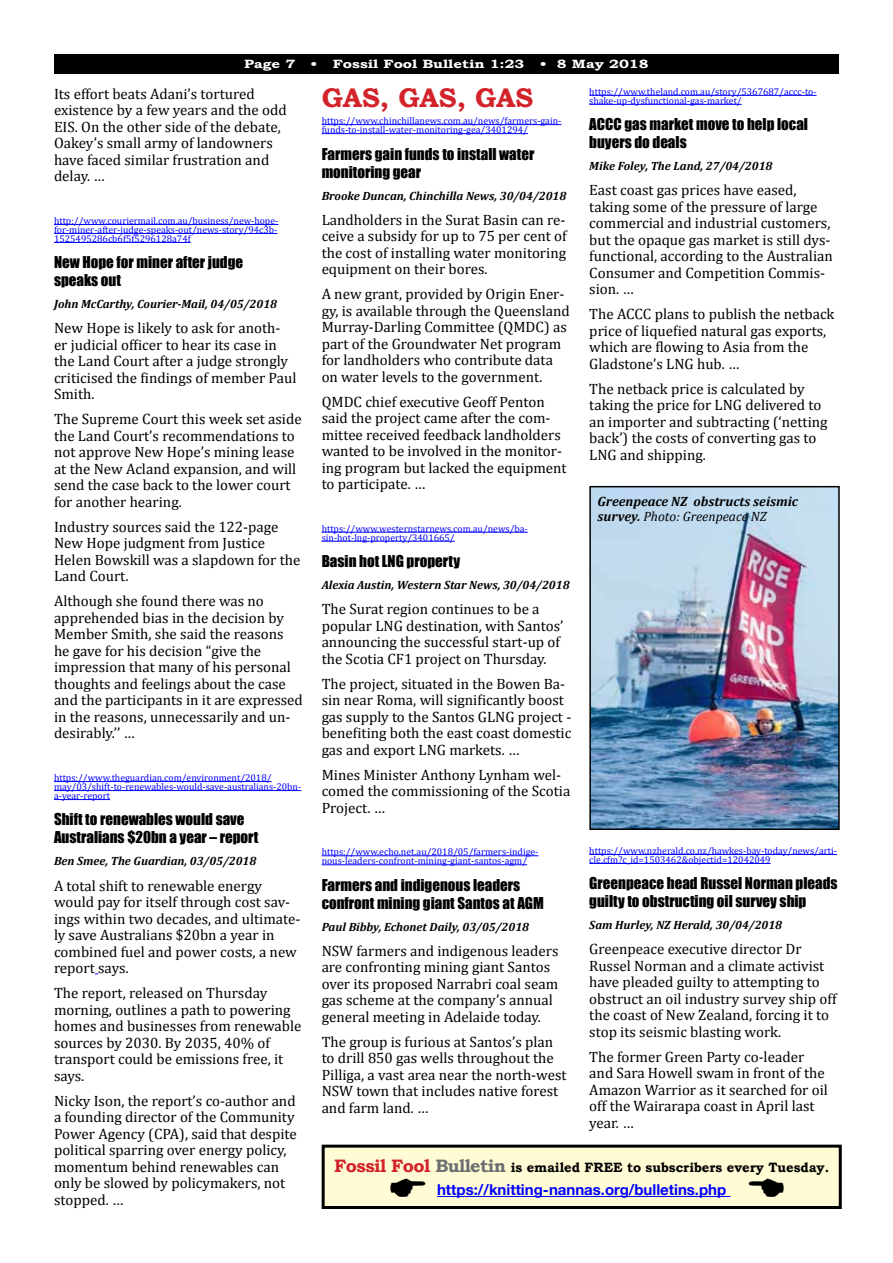
<style>
.page{position:relative;width:893px;height:1263px;background:#fff}
.page>*{position:absolute;margin:0;border:0;box-sizing:border-box;transform-origin:0 0}
.t1{font:700 27px "Bookman Old Style";color:#d2232a}
.t2{font:15px/16.5px "Cambria";color:#000}
.t3{font:15px/18px "Impact";color:#000}
.t4{font:700 15px "Helvetica Neue";color:#00f}
.t5{font:700 13.5px "Bookman Old Style";color:#000}
.t6{font:italic 700 13.5px/15px "Cambria";color:#000}
.t7{font:italic 700 12px "Cambria";color:#000}
.t8{font:700 12px "Bookman Old Style";color:#fff;scale:1.25 1}
.t9{font:9.75px/9px "Cambria";color:#00f}
.s1{font-weight:400}
.s2{font-size:18px;color:#d2232a}
.s3{font-size:18px;color:#6d6e71}
</style>
<div class="page">
<div style="left:54px;top:54px;width:785px;height:20px;background:#000"></div>
<hr style="left:54px;top:224px;width:224px;height:1px;background:#00f">
<hr style="left:54px;top:233px;width:223px;height:1px;background:#00f">
<hr style="left:54px;top:242px;width:137px;height:1px;background:#00f">
<hr style="left:54px;top:781px;width:218px;height:1px;background:#00f">
<hr style="left:54px;top:790px;width:247px;height:1px;background:#00f">
<hr style="left:54px;top:799px;width:56px;height:1px;background:#00f">
<hr style="left:322px;top:124px;width:239px;height:1px;background:#00f">
<hr style="left:322px;top:133px;width:206px;height:1px;background:#00f">
<hr style="left:322px;top:532px;width:206px;height:1px;background:#00f">
<hr style="left:322px;top:541px;width:133px;height:1px;background:#00f">
<hr style="left:322px;top:855px;width:216px;height:1px;background:#00f">
<hr style="left:322px;top:864px;width:205px;height:1px;background:#00f">
<hr style="left:589px;top:95px;width:228px;height:1px;background:#00f">
<hr style="left:589px;top:104px;width:153px;height:1px;background:#00f">
<hr style="left:589px;top:854px;width:248px;height:1px;background:#00f">
<hr style="left:589px;top:863px;width:182px;height:1px;background:#00f">
<img style="left:592px;top:489px;width:245px;height:338px">
<div style="left:589px;top:486px;width:251px;height:344px;border:2px solid #000"></div>
<div style="left:323px;top:1146px;width:517px;height:61px;background:#fffcd5"></div>
<hr style="left:437px;top:1196px;width:293px;height:1px;background:#00f">
<div style="left:322px;top:1144px;width:520px;height:65px;border:3px solid #000"></div>
<p class="t8" style="left:244px;top:57px;width:42px">Page 7</p>
<p class="t8" style="left:311px;top:57px;width:173px">• Fossil Fool Bulletin 1:23</p>
<p class="t8" style="left:540px;top:57px;width:89px">• 8 May 2018</p>
<p class="t2" style="left:54px;top:85px;width:234px">Its effort beats Adani’s tortured existence by a few years and the odd<br>EIS. On the other side of the debate,<br>Oakey’s small army of landowners have faced similar frustration and delay. …</p>
<p class="t9" style="left:54px;top:216px;width:226px;text-align:justify">http://www.couriermail.com.au/business/new-hope&shy;for-miner-after-judge-speaks-out/news-story/94c3b-1525495286cb6f5f5296128a74f</p>
<p class="t3" style="left:54px;top:253px;width:191px">New Hope for miner after judge speaks out</p>
<p class="t7" style="left:54px;top:297px;width:225px">John McCarthy, Courier-Mail, 04/05/2018</p>
<p class="t2" style="left:54px;top:320px;width:244px">New Hope is likely to ask for anoth&shy;er judicial officer to hear its case in the Land Court after a judge strongly criticised the findings of member Paul<br>Smith.</p>
<p class="t2" style="left:54px;top:411px;width:249px">The Supreme Court this week set aside the Land Court’s recommendations to not approve New Hope’s mining lease at the New Acland expansion, and will send the case back to the lower court for another hearing.</p>
<p class="t2" style="left:54px;top:518px;width:248px">Industry sources said the 122-page<br>New Hope judgment from Justice<br>Helen Bowskill was a slapdown for the<br>Land Court.</p>
<p class="t2" style="left:54px;top:593px;width:250px">Although she found there was no apprehended bias in the decision by Member Smith, she said the reasons he gave for his decision “give the impression that many of his personal thoughts and feelings about the case and the participants in it are expressed in the reasons, unnecessarily and un&shy;desirably.’’ …</p>
<p class="t9" style="left:54px;top:773px;width:249px">https://www.theguardian.com/environment/2018/ may/03/shift-to-renewables-would-save-australians-20bn&shy;a-year-report</p>
<p class="t3" style="left:54px;top:810px;width:206px">Shift to renewables would save<br>Australians $20bn a year – report</p>
<p class="t7" style="left:54px;top:854px;width:204px">Ben Smee, The Guardian, 03/05/2018</p>
<p class="t2" style="left:54px;top:877px;width:248px">A total shift to renewable energy would pay for itself through cost sav&shy;ings within two decades, and ultimate&shy;ly save Australians $20bn a year in combined fuel and power costs, a new report says.</p>
<p class="t2" style="left:54px;top:984px;width:249px">The report, released on Thursday morning, outlines a path to powering homes and businesses from renewable sources by 2030. By 2035, 40% of transport could be emissions free, it says.</p>
<p class="t2" style="left:54px;top:1092px;width:244px">Nicky Ison, the report’s co-author and a founding director of the Community Power Agency (CPA), said that despite political sparring over energy policy, momentum behind renewables can only be slowed by policymakers, not stopped. …</p>
<h1 class="t1" style="left:322px;top:81px;width:213px">GAS, GAS, GAS</h1>
<p class="t9" style="left:322px;top:116px;width:241px">https://www.chinchillanews.com.au/news/farmers-gain&shy;funds-to-install-water-monitoring-gea/3401294/</p>
<p class="t3" style="left:322px;top:144px;width:214px">Farmers gain funds to install water monitoring gear</p>
<p class="t7" style="left:322px;top:188px;width:246px">Brooke Duncan, Chinchilla News, 30/04/2018</p>
<p class="t2" style="left:322px;top:211px;width:246px;text-align:justify">Landholders in the Surat Basin can re&shy;ceive a subsidy for up to 75 per cent of the cost of installing water monitoring equipment on their bores.</p>
<p class="t2" style="left:322px;top:286px;width:250px">A new grant, provided by Origin Ener&shy;gy, is available through the Queensland Murray-Darling Committee (QMDC) as part of the Groundwater Net program for landholders who contribute data on water levels to the government.</p>
<p class="t2" style="left:322px;top:393px;width:246px">QMDC chief executive Geoff Penton said the project came after the com&shy;mittee received feedback landholders wanted to be involved in the monitor&shy;ing program but lacked the equipment to participate. …</p>
<p class="t9" style="left:322px;top:524px;width:208px">https://www.westernstarnews.com.au/news/ba&shy;sin-hot-lng-property/3401665/</p>
<p class="t3" style="left:322px;top:552px;width:140px">Basin hot LNG property</p>
<p class="t7" style="left:322px;top:578px;width:249px">Alexia Austin, Western Star News, 30/04/2018</p>
<p class="t2" style="left:322px;top:601px;width:243px">The Surat region continues to be a popular LNG destination, with Santos’ announcing the successful start-up of the Scotia CF1 project on Thursday.</p>
<p class="t2" style="left:322px;top:675px;width:251px">The project, situated in the Bowen Ba&shy;sin near Roma, will significantly boost gas supply to the Santos GLNG project - benefiting both the east coast domestic gas and export LNG markets. …</p>
<p class="t2" style="left:322px;top:766px;width:250px">Mines Minister Anthony Lynham wel&shy;comed the commissioning of the Scotia<br>Project. …</p>
<p class="t9" style="left:322px;top:847px;width:218px">https://www.echo.net.au/2018/05/farmers-indige&shy;nous-leaders-confront-mining-giant-santos-agm/</p>
<p class="t3" style="left:322px;top:875px;width:224px">Farmers and indigenous leaders confront mining giant Santos at AGM</p>
<p class="t7" style="left:322px;top:919px;width:209px">Paul Bibby, Echonet Daily, 03/05/2018</p>
<p class="t2" style="left:322px;top:942px;width:238px">NSW farmers and indigenous leaders are confronting mining giant Santos over its proposed Narrabri coal seam gas scheme at the company’s annual general meeting in Adelaide today.</p>
<p class="t2" style="left:322px;top:1033px;width:246px">The group is furious at Santos’s plan to drill 850 gas wells throughout the Pilliga, a vast area near the north-west NSW town that includes native forest and farm land. …</p>
<p class="t9" style="left:589px;top:87px;width:229px">https://www.theland.com.au/story/5367687/accc-to&shy;shake-up-dysfunctional-gas-market/</p>
<p class="t3" style="left:589px;top:115px;width:220px">ACCC gas market move to help local buyers do deals</p>
<p class="t7" style="left:589px;top:159px;width:185px">Mike Foley, The Land, 27/04/2018</p>
<p class="t2" style="left:589px;top:182px;width:245px">East coast gas prices have eased, taking some of the pressure of large commercial and industrial customers, but the opaque gas market is still dys&shy;functional, according to the Australian<br>Consumer and Competition Commis&shy;sion. …</p>
<p class="t2" style="left:589px;top:306px;width:247px">The ACCC plans to publish the netback price of liquefied natural gas exports, which are flowing to Asia from the Gladstone’s LNG hub. …</p>
<p class="t2" style="left:589px;top:380px;width:240px">The netback price is calculated by taking the price for LNG delivered to an importer and subtracting (‘netting back’) the costs of converting gas to<br>LNG and shipping.</p>
<p class="t6" style="left:598px;top:493px;width:202px">Greenpeace NZ obstructs seismic survey. <span class="s1">Photo: Greenpeace NZ</span></p>
<p class="t9" style="left:589px;top:846px;width:249px">https://www.nzherald.co.nz/hawkes-bay-today/news/arti&shy;cle.cfm?c_id=1503462&amp;objectid=12042049</p>
<p class="t3" style="left:589px;top:874px;width:250px">Greenpeace head Russel Norman pleads guilty to obstructing oil survey ship</p>
<p class="t7" style="left:589px;top:918px;width:194px">Sam Hurley, NZ Herald, 30/04/2018</p>
<p class="t2" style="left:589px;top:941px;width:249px">Greenpeace executive director Dr Russel Norman and a climate activist have pleaded guilty to attempting to obstruct an oil industry survey ship off the coast of New Zealand, forcing it to stop its seismic blasting work.</p>
<p class="t2" style="left:589px;top:1048px;width:240px">The former Green Party co-leader and Sara Howell swam in front of the<br>Amazon Warrior as it searched for oil off the Wairarapa coast in April last year. …</p>
<p class="t5" style="left:334px;top:1159px;width:496px"><span class="s2">Fossil Fool</span> <span class="s3">Bulletin</span> is emailed FREE to subscribers every Tuesday.</p>
<p class="t4" style="left:437px;top:1178px;width:291px">https://knitting-nannas.org/bulletins.php</p>
</div>
